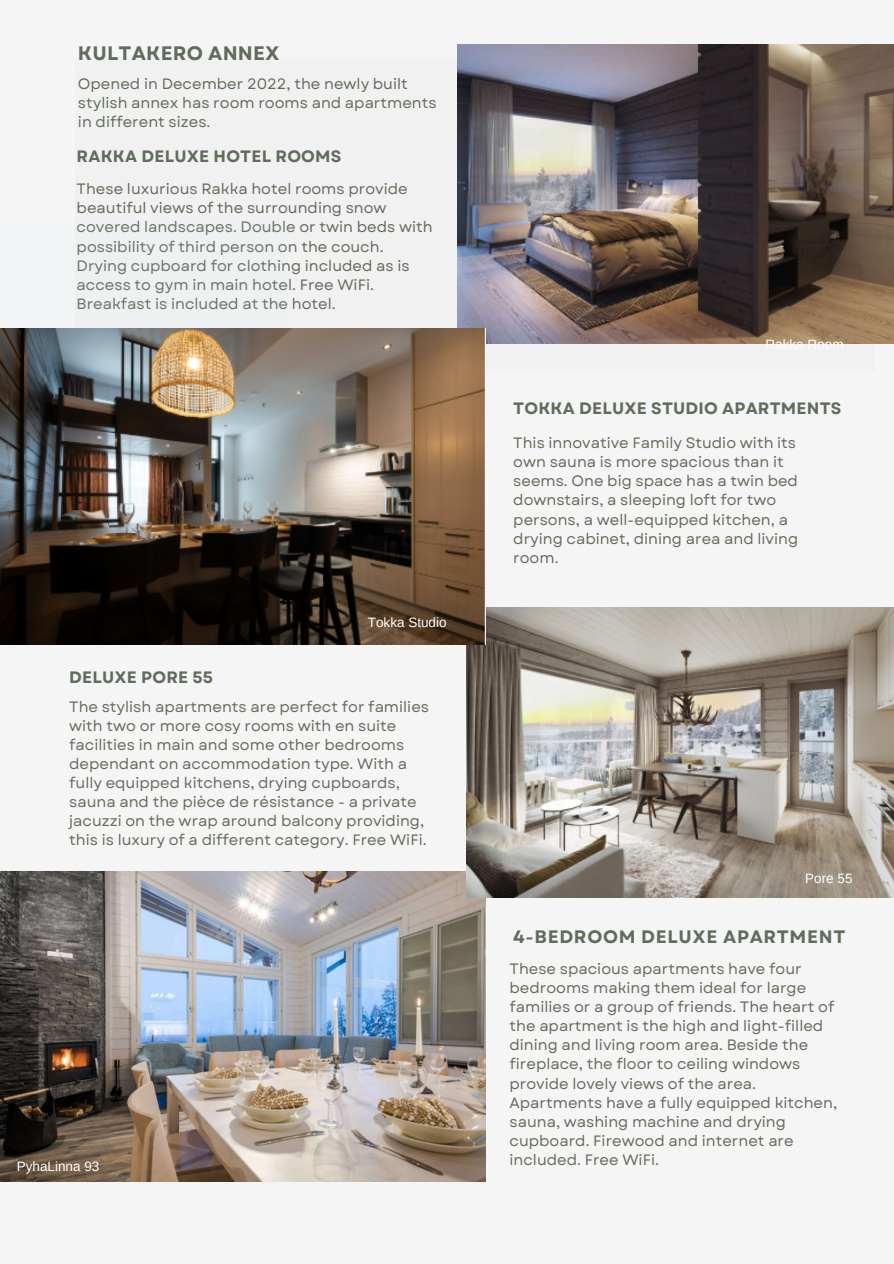
<style>
.page{position:relative;width:894px;height:1264px;background:#fff}
.page>*{position:absolute;margin:0;border:0;box-sizing:border-box;transform-origin:0 0}
.t1{font:700 19.5px "Garet";letter-spacing:.015em;color:#616d5b}
.t2{font:700 18px "Garet";letter-spacing:.04em;color:#616d5b}
.t3{font:700 16.5px "Garet";letter-spacing:.015em;color:#616d5b}
.t4{font:15px/19.2px "Garet";color:#616d5b}
.t5{font:13.5px "Arimo";color:#fff}
</style>
<div class="page">
<div style="left:0;top:0;width:893px;height:1263px;background:#f6f5f6"></div>
<img style="left:0;top:871px;width:485px;height:310px">
<div style="left:75px;top:57px;width:798px;height:314px;background:#f1f1f2"></div>
<img style="left:466px;top:607px;width:427px;height:290px">
<div style="left:0;top:220px;width:285px;height:396px;background:#eef0f2"></div>
<img style="left:457px;top:44px;width:436px;height:299px">
<img style="left:0;top:328px;width:485px;height:317px">
<h3 class="t1" style="left:78px;top:39px;width:203px">KULTAKERO ANNEX</h3>
<h2 class="t4" style="left:78px;top:74px;width:360px">Opened in December 2022, the newly built stylish annex has room rooms and apartments in different sizes.</h2>
<h2 class="t3" style="left:77px;top:144px;width:266px">RAKKA DELUXE HOTEL ROOMS</h2>
<p class="t4" style="left:77px;top:179px;width:357px">These luxurious Rakka hotel rooms provide beautiful views of the surrounding snow covered landscapes. Double or twin beds with possibility of third person on the couch.<br>Drying cupboard for clothing included as is access to gym in main hotel. Free WiFi.<br>Breakfast is included at the hotel.</p>
<p class="t3" style="left:69px;top:665px;width:145px">DELUXE PORE 55</p>
<h3 class="t5" style="left:368px;top:614px;width:80px">Tokka Studio</h3>
<h2 class="t4" style="left:69px;top:696px;width:361px">The stylish apartments are perfect for families with two or more cosy rooms with en suite facilities in main and some other bedrooms dependant on accommodation type. With a fully equipped kitchens, drying cupboards, sauna and the pièce de résistance - a private jacuzzi on the wrap around balcony providing, this is luxury of a different category. Free WiFi.</h2>
<h3 class="t5" style="left:17px;top:1159px;width:84px">PyhaLinna 93</h3>
<p class="t5" style="left:765px;top:336px;width:80px">Rakka Room</p>
<p class="t3" style="left:513px;top:396px;width:329px">TOKKA DELUXE STUDIO APARTMENTS</p>
<p class="t4" style="left:513px;top:433px;width:286px">This innovative Family Studio with its own sauna is more spacious than it seems. One big space has a twin bed downstairs, a sleeping loft for two persons, a well-equipped kitchen, a drying cabinet, dining area and living room.</p>
<p class="t5" style="left:805px;top:871px;width:49px">Pore 55</p>
<h1 class="t2" style="left:513px;top:923px;width:333px">4-BEDROOM DELUXE APARTMENT</h1>
<h3 class="t4" style="left:509px;top:958px;width:329px">These spacious apartments have four bedrooms making them ideal for large families or a group of friends. The heart of the apartment is the high and light-filled dining and living room area. Beside the fireplace, the floor to ceiling windows provide lovely views of the area.<br>Apartments have a fully equipped kitchen, sauna, washing machine and drying cupboard. Firewood and internet are included. Free WiFi.</h3>
</div>
